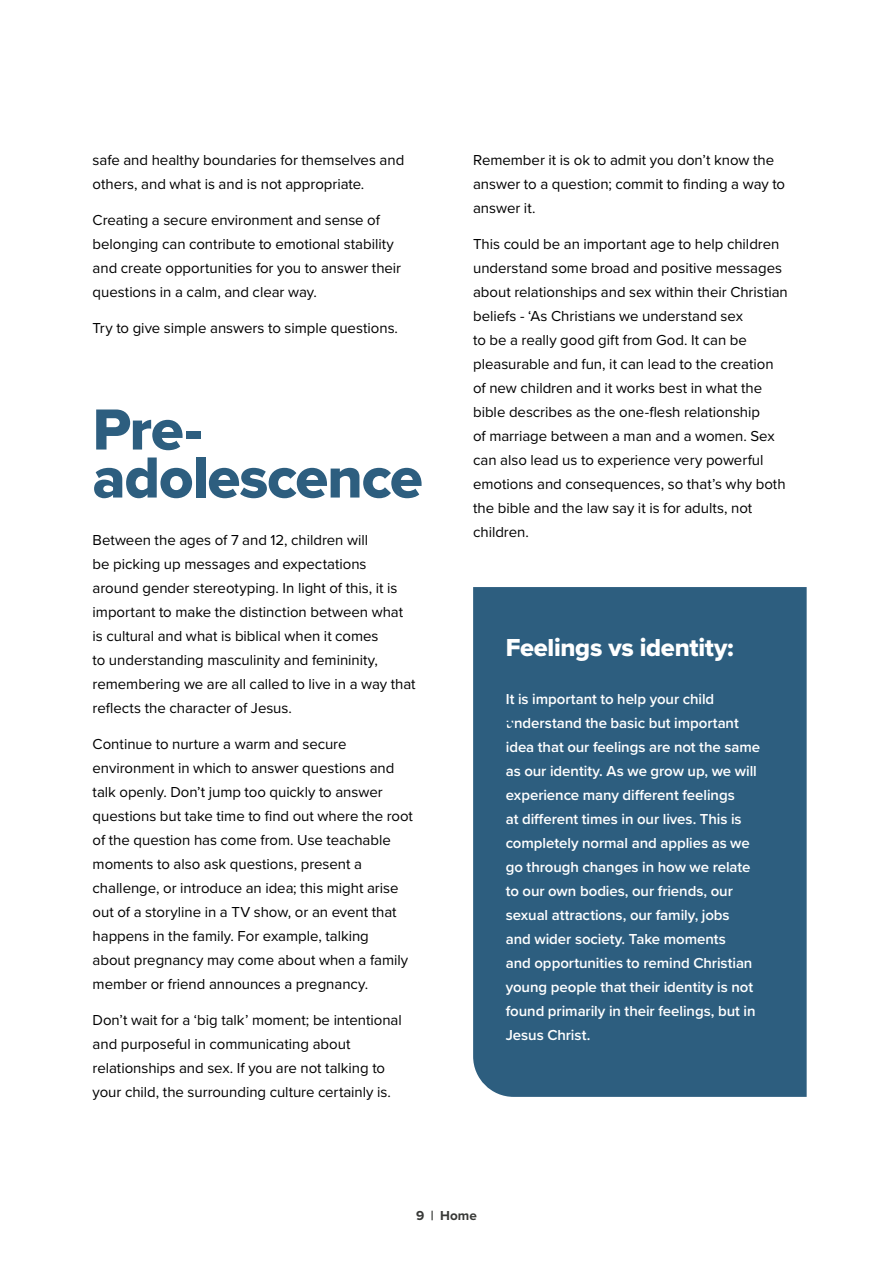
<style>
.page{position:relative;width:893px;height:1263px;background:#fff}
.page>*{position:absolute;margin:0;border:0;box-sizing:border-box;transform-origin:0 0}
.t1{font:60px/48px "Proxima Nova Extrabld";letter-spacing:-.02em;color:#2d5e7f}
.t2{font:25.5px "Proxima Nova Extrabld";letter-spacing:-.01em;color:#fff}
.t3{font:15px/24px "Proxima Nova";letter-spacing:-.005em;color:#000}
.t4{font:600 15px/24px "Proxima Nova";letter-spacing:-.005em;color:#fff}
.t5{font:700 13.5px "Proxima Nova";color:#383937}
</style>
<div class="page">
<div style="left:473px;top:587px;width:334px;height:510px;background:#2d5e7f"></div>
<p class="t3" style="left:93px;top:148px;width:313px">safe and healthy boundaries for themselves and others, and what is and is not appropriate.</p>
<p class="t3" style="left:93px;top:208px;width:310px">Creating a secure environment and sense of belonging can contribute to emotional stability and create opportunities for you to answer their questions in a calm, and clear way.</p>
<p class="t3" style="left:93px;top:316px;width:307px">Try to give simple answers to simple questions.</p>
<h1 class="t1" style="left:93px;top:405px;width:332px">Pre&shy;adolescence</h1>
<p class="t3" style="left:93px;top:527px;width:325px">Between the ages of 7 and 12, children will<br>be picking up messages and expectations around gender stereotyping. In light of this, it is important to make the distinction between what is cultural and what is biblical when it comes<br>to understanding masculinity and femininity, remembering we are all called to live in a way that reflects the character of Jesus.</p>
<p class="t3" style="left:93px;top:731px;width:322px">Continue to nurture a warm and secure environment in which to answer questions and talk openly. Don’t jump too quickly to answer questions but take time to find out where the root of the question has come from. Use teachable moments to also ask questions, present a challenge, or introduce an idea; this might arise out of a storyline in a TV show, or an event that happens in the family. For example, talking<br>about pregnancy may come about when a family member or friend announces a pregnancy.</p>
<p class="t3" style="left:93px;top:1007px;width:311px">Don’t wait for a ‘big talk’ moment; be intentional and purposeful in communicating about relationships and sex. If you are not talking to your child, the surrounding culture certainly is.</p>
<p class="t3" style="left:473px;top:148px;width:314px">Remember it is ok to admit you don’t know the answer to a question; commit to finding a way to answer it.</p>
<p class="t3" style="left:473px;top:232px;width:316px">This could be an important age to help children understand some broad and positive messages about relationships and sex within their Christian beliefs - ‘As Christians we understand sex<br>to be a really good gift from God. It can be pleasurable and fun, it can lead to the creation of new children and it works best in what the bible describes as the one-flesh relationship<br>of marriage between a man and a women. Sex can also lead us to experience very powerful emotions and consequences, so that’s why both the bible and the law say it is for adults, not children.</p>
<h2 class="t2" style="left:506px;top:628px;width:230px">Feelings vs identity:</h2>
<p class="t4" style="left:506px;top:686px;width:256px">It is important to help your child understand the basic but important idea that our feelings are not the same as our identity. As we grow up, we will experience many different feelings<br>at different times in our lives. This is completely normal and applies as we go through changes in how we relate to our own bodies, our friends, our sexual attractions, our family, jobs<br>and wider society. Take moments<br>and opportunities to remind Christian young people that their identity is not found primarily in their feelings, but in Jesus Christ.</p>
<p class="t5" style="left:416px;top:1205px;width:62px">9 | Home</p>
</div>
